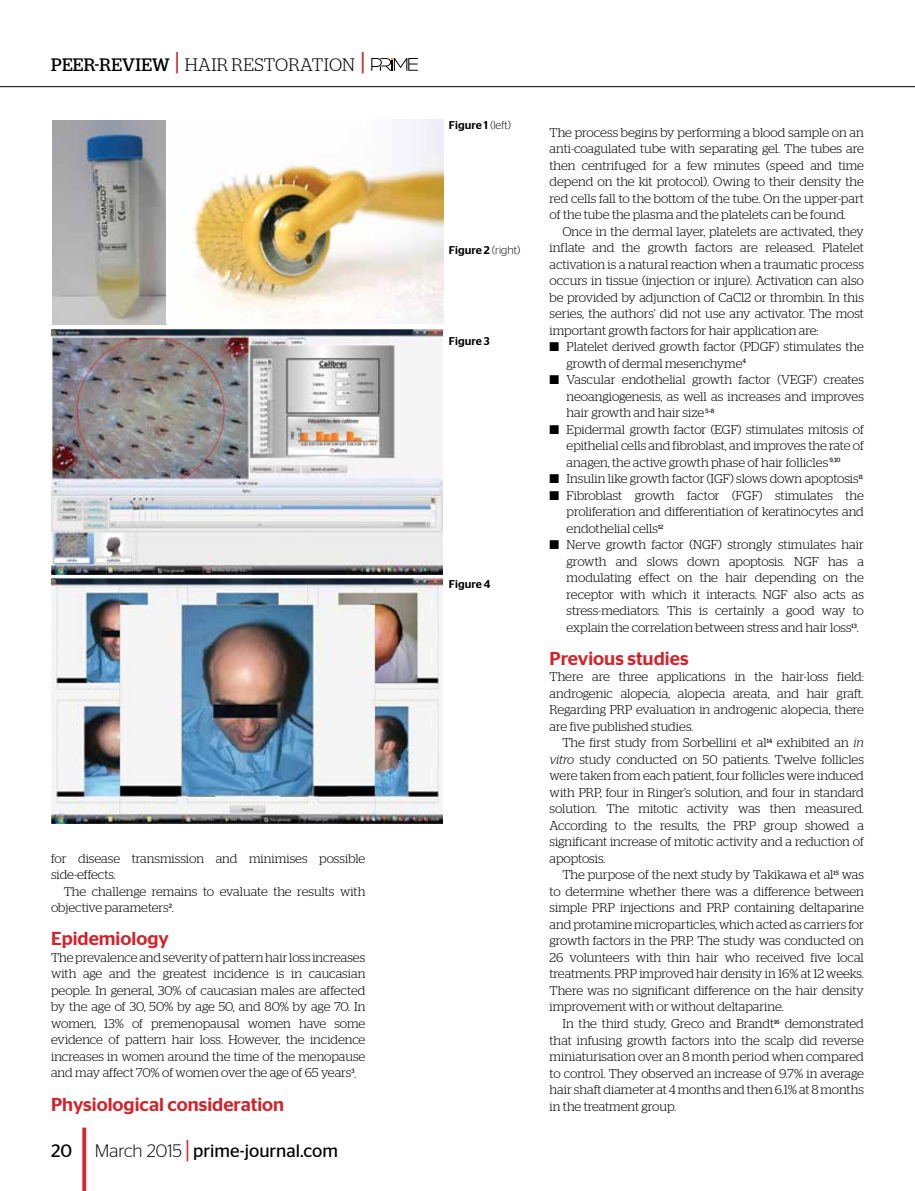
<style>
.page{position:relative;width:915px;height:1191px;background:#fff}
.page>*{position:absolute;margin:0;border:0;box-sizing:border-box;transform-origin:0 0}
.t1{font:500 18.75px "Stag Sans";color:#d2232a}
.t2{font:18px "Stag Sans";color:#000}
.t3{font:18px "Stag";letter-spacing:.02em;color:#000}
.t4{font:300 18px "Stag";color:#000}
.t5{font:300 12.75px/16.5px "Stag";color:#000;text-align:justify}
.t6{font:500 11.25px "Stag Sans";color:#000}
.s1{font-weight:500;font-size:27px;color:#d2232a}
.s2{font-weight:300}
.s3{font-size:27px;color:#d2232a}
.s4{font-style:italic}
</style>
<div class="page">
<img style="left:52px;top:120px;width:391px;height:204px">
<img style="left:51px;top:330px;width:391px;height:244px">
<img style="left:51px;top:579px;width:391px;height:245px">
<hr style="left:0;top:86px;width:914px;height:1px;background:#000">
<svg style="left:371px;top:58px;width:47px;height:13px"></svg>
<h2 class="t3" style="left:51px;top:54px;width:158px">PEER-REVIEW <span class="s1">|</span> <span class="s2">Hair</span></h2>
<h2 class="t4" style="left:231px;top:54px;width:12px">rest</h2>
<h2 class="t4" style="left:275px;top:54px;width:25px">orati</h2>
<h2 class="t4" style="left:329px;top:54px;width:37px">on <span class="s1">|</span></h2>
<p class="t5" style="left:51px;top:850px;width:316px">for disease transmission and minimises possible side‑effects.</p>
<p class="t5" style="left:51px;top:883px;width:316px;text-indent:13px">The challenge remains to evaluate the results with objective parameters<sup>2</sup>.</p>
<h1 class="t1" style="left:51px;top:928px;width:119px">Epidemiology</h1>
<p class="t5" style="left:51px;top:949px;width:316px">The prevalence and severity of pattern hair loss increases with age and the greatest incidence is in caucasian people. In general, 30% of caucasian males are affected by the age of 30, 50% by age 50, and 80% by age 70. In women, 13% of premenopausal women have some evidence of pattern hair loss. However, the incidence increases in women around the time of the menopause and may affect 70% of women over the age of 65 years<sup>3</sup>.</p>
<h1 class="t1" style="left:51px;top:1093px;width:234px">Physiological consideration</h1>
<h2 class="t2" style="left:51px;top:1141px;width:23px">20</h2>
<h2 class="t2" style="left:95px;top:1141px;width:244px"><span class="s2">March 2015</span> <span class="s3">|</span> prime-journal.com</h2>
<p class="t6" style="left:449px;top:119px;width:63px">Figure 1 <span class="s2">(left)</span></p>
<p class="t6" style="left:449px;top:244px;width:73px">Figure 2 <span class="s2">(right)</span></p>
<p class="t6" style="left:449px;top:335px;width:42px">Figure 3</p>
<p class="t6" style="left:449px;top:577px;width:43px">Figure 4</p>
<p class="t5" style="left:549px;top:124px;width:316px">The process begins by performing a blood sample on an anti-coagulated tube with separating gel. The tubes are then centrifuged for a few minutes (speed and time depend on the kit protocol). Owing to their density the red cells fall to the bottom of the tube. On the upper-part of the tube the plasma and the platelets can be found.</p>
<p class="t5" style="left:549px;top:223px;width:316px;text-indent:13px">Once in the dermal layer, platelets are activated, they inflate and the growth factors are released. Platelet activation is a natural reaction when a traumatic process occurs in tissue (injection or injure). Activation can also be provided by adjunction of CaCl2 or thrombin. In this series, the authors’ did not use any activator. The most important growth factors for hair application are:</p>
<p class="t5" style="left:566px;top:338px;width:299px;text-indent:-17px">■ Platelet derived growth factor (PDGF) stimulates the growth of dermal mesenchyme<sup>4</sup></p>
<p class="t5" style="left:566px;top:371px;width:299px;text-indent:-17px">■ Vascular endothelial growth factor (VEGF) creates neoangiogenesis, as well as increases and improves hair growth and hair size <sup>5–8</sup></p>
<p class="t5" style="left:566px;top:421px;width:299px;text-indent:-17px">■ Epidermal growth factor (EGF) stimulates mitosis of epithelial cells and fibroblast, and improves the rate of anagen, the active growth phase of hair follicles <sup>9,</sup> <sup>10</sup></p>
<p class="t5" style="left:549px;top:470px;width:315px">■ Insulin like growth factor (IGF) slows down apoptosis<sup>11</sup></p>
<p class="t5" style="left:566px;top:487px;width:299px;text-indent:-17px">■ Fibroblast growth factor (FGF) stimulates the proliferation and differentiation of keratinocytes and endothelial cells<sup>12</sup></p>
<p class="t5" style="left:566px;top:536px;width:299px;text-indent:-17px">■ Nerve growth factor (NGF) strongly stimulates hair growth and slows down apoptosis. NGF has a modulating effect on the hair depending on the receptor with which it interacts. NGF also acts as stress-mediators. This is certainly a good way to explain the correlation between stress and hair loss<sup>13</sup>.</p>
<h1 class="t1" style="left:549px;top:647px;width:140px">Previous studies</h1>
<p class="t5" style="left:549px;top:668px;width:316px">There are three applications in the hair-loss field: androgenic alopecia, alopecia areata, and hair graft.<br>Regarding PRP evaluation in androgenic alopecia, there are five published studies.</p>
<p class="t5" style="left:549px;top:734px;width:316px;text-indent:13px">The first study from Sorbellini et al<sup>14</sup> exhibited an <span class="s4">in vitro</span> study conducted on 50 patients. Twelve follicles were taken from each patient, four follicles were induced with PRP, four in Ringer’s solution, and four in standard solution. The mitotic activity was then measured.<br>According to the results, the PRP group showed a significant increase of mitotic activity and a reduction of apoptosis.</p>
<p class="t5" style="left:549px;top:866px;width:316px;text-indent:13px">The purpose of the next study by Takikawa et al<sup>15</sup> was to determine whether there was a difference between simple PRP injections and PRP containing deltaparine and protamine microparticles, which acted as carriers for growth factors in the PRP. The study was conducted on 26 volunteers with thin hair who received five local treatments. PRP improved hair density in 16% at 12 weeks.<br>There was no significant difference on the hair density improvement with or without deltaparine.</p>
<p class="t5" style="left:549px;top:1015px;width:316px;text-indent:13px">In the third study, Greco and Brandt<sup>16</sup> demonstrated that infusing growth factors into the scalp did reverse miniaturisation over an 8 month period when compared to control. They observed an increase of 9.7% in average hair shaft diameter at 4 months and then 6.1% at 8 months in the treatment group.</p>
</div>
